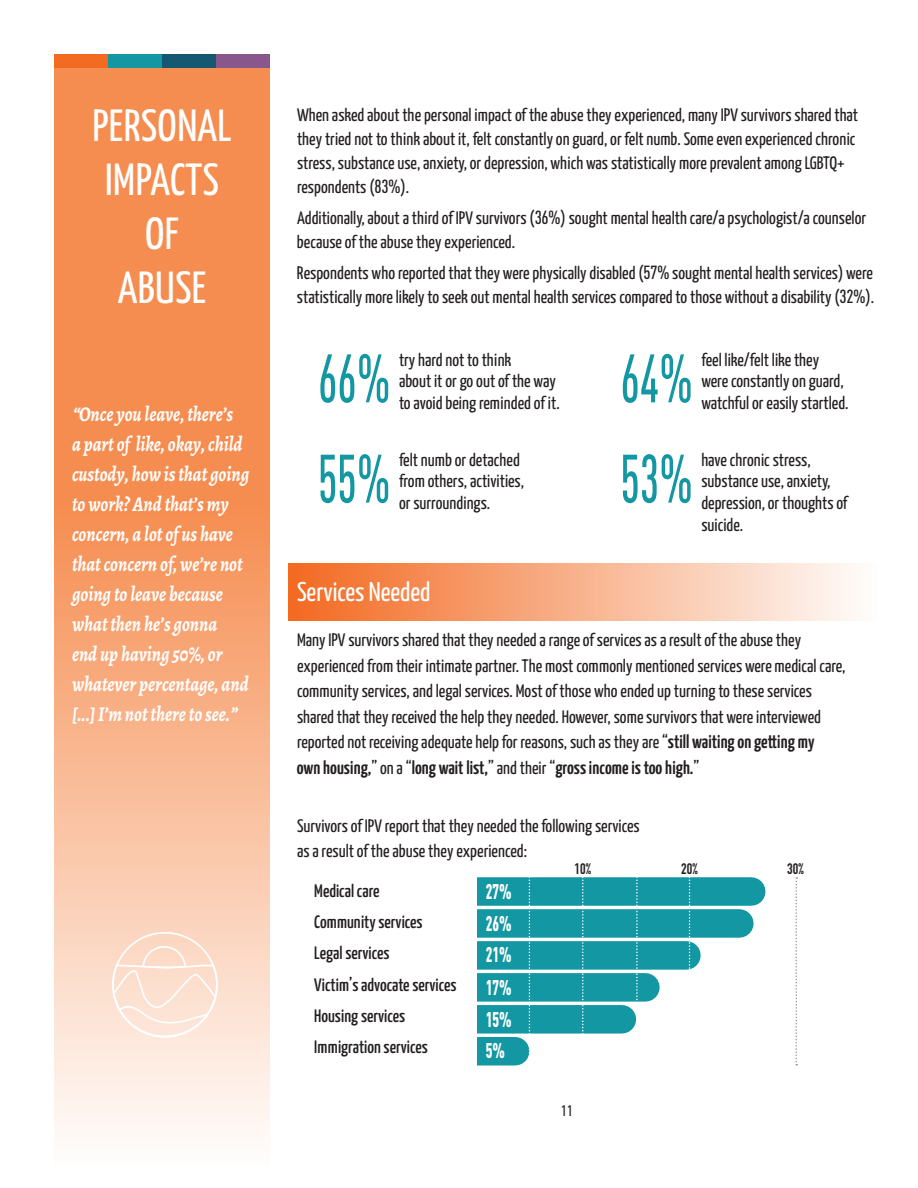
<style>
.page{position:relative;width:918px;height:1188px;background:#fff}
.page>*{position:absolute;margin:0;border:0;box-sizing:border-box;transform-origin:0 0}
.t1{font:500 condensed 67.35px "DIN Pro";color:#1397a2;scale:.75 1}
.t2{font:45px/54px "Yanone Kaffeesatz";letter-spacing:.01em;color:#fff;text-align:center}
.t3{font:27px "Yanone Kaffeesatz";color:#fff}
.t4{font:italic 700 21px/30px "Alegreya";color:#fff;scale:.85 1}
.t5{font:900 condensed 21px/31.8px "DIN Pro";color:#fff;text-align:justify;scale:.75 1}
.t6{font:600 18.75px "Yanone Kaffeesatz";color:#231f20}
.t7{font:18px/21.6px "Yanone Kaffeesatz";color:#231f20}
.t8{font:500 18px/31.2px "Yanone Kaffeesatz";color:#231f20}
.t9{font:700 15px "DIN Condensed";color:#231f20}
.t10{font:500 condensed 15px "DIN Pro";color:#231f20}
.s1{font-family:"DIN Pro";font-weight:500;font-stretch:condensed;font-size:18.75px}
.s2{font-weight:600;font-size:18.75px}
.s3{font-weight:400;font-size:18px}
</style>
<div class="page">
<div style="left:54px;top:54px;width:216px;height:451px;background:#f68d50"></div>
<div style="left:54px;top:502px;width:216px;height:664px;background:linear-gradient(to bottom,#f68c4f,#fefdfd)"></div>
<div style="left:288px;top:564px;width:588px;height:57px;background:linear-gradient(to right,#f36920,#fefdfc)"></div>
<div style="left:54px;top:54px;width:54px;height:14px;background:#f36a21"></div>
<div style="left:108px;top:54px;width:54px;height:14px;background:#1397a2"></div>
<div style="left:162px;top:54px;width:54px;height:14px;background:#145871"></div>
<div style="left:216px;top:54px;width:54px;height:14px;background:#88578b"></div>
<svg style="left:111px;top:945px;width:108px;height:93px;background:#fce3d4"></svg>
<div style="left:477px;top:877px;width:274px;height:29px;background:#1397a2"></div>
<div style="left:477px;top:909px;width:262px;height:29px;background:#1397a2"></div>
<div style="left:477px;top:941px;width:209px;height:29px;background:#1397a2"></div>
<div style="left:477px;top:973px;width:168px;height:29px;background:#1397a2"></div>
<div style="left:477px;top:1005px;width:145px;height:29px;background:#1397a2"></div>
<div style="left:477px;top:1037px;width:38px;height:29px;background:#1397a2"></div>
<svg style="left:582px;top:877px;width:2px;height:157px"></svg>
<svg style="left:529px;top:877px;width:1px;height:177px"></svg>
<svg style="left:689px;top:877px;width:2px;height:93px"></svg>
<svg style="left:636px;top:877px;width:2px;height:143px"></svg>
<svg style="left:796px;top:877px;width:1px;height:189px"></svg>
<h2 class="t2" style="left:92px;top:96px;width:141px">PERSONAL<br>IMPACTS<br>OF<br>ABUSE</h2>
<p class="t4" style="left:72px;top:399px;width:210px">“Once you leave, there’s<br>a part of like, okay, child custody, how is that going to work? And that’s my concern, a lot of us have that concern of, we’re not going to leave because what then he’s gonna<br>end up having 50%, or whatever percentage, and [...] I’m not there to see.”</p>
<p class="t7" style="left:297px;top:102px;width:563px;line-height:24px">When asked about the personal impact of the abuse they experienced, many IPV survivors shared that they tried not to think about it, felt constantly on guard, or felt numb. Some even experienced chronic stress, substance use, anxiety, or depression, which was statistically more prevalent among LGBTQ+ respondents (<span class="s1">83%</span>).</p>
<p class="t7" style="left:297px;top:205px;width:571px;line-height:24px">Additionally, about a third of IPV survivors (<span class="s1">36%</span>) sought mental health care/a psychologist/a counselor because of the abuse they experienced.</p>
<p class="t7" style="left:297px;top:259px;width:579px;line-height:24px">Respondents who reported that they were physically disabled (<span class="s1">57%</span> sought mental health services) were statistically more likely to seek out mental health services compared to those without a disability (<span class="s1">32%</span>).</p>
<p class="t7" style="left:399px;top:348px;width:162px">try hard not to think<br>about it or go out of the way to avoid being reminded of it.</p>
<p class="t7" style="left:701px;top:348px;width:149px">feel like/felt like they were constantly on guard, watchful or easily startled.</p>
<h1 class="t1" style="left:318px;top:329px;width:98px">66%</h1>
<h1 class="t1" style="left:621px;top:329px;width:98px">64%</h1>
<p class="t7" style="left:399px;top:448px;width:127px">felt numb or detached from others, activities, or surroundings.</p>
<p class="t7" style="left:701px;top:448px;width:148px">have chronic stress, substance use, anxiety, depression, or thoughts of suicide.</p>
<h1 class="t1" style="left:318px;top:429px;width:98px">55%</h1>
<h1 class="t1" style="left:621px;top:429px;width:98px">53%</h1>
<h3 class="t3" style="left:297px;top:572px;width:135px">Services Needed</h3>
<p class="t7" style="left:297px;top:626px;width:550px;line-height:25.5px">Many IPV survivors shared that they needed a range of services as a result of the abuse they experienced from their intimate partner. The most commonly mentioned services were medical care, community services, and legal services. Most of those who ended up turning to these services shared that they received the help they needed. However, some survivors that were interviewed reported not receiving adequate help for reasons, such as they are “<span class="s2">still waiting on getting my</span></p>
<p class="t6" style="left:297px;top:754px;width:404px">own housing,<span class="s3">” on a “</span>long wait list,<span class="s3">” and their “</span>gross income is too high.<span class="s3">”</span></p>
<p class="t7" style="left:297px;top:812px;width:344px;line-height:25.5px">Survivors of IPV report that they needed the following services as a result of the abuse they experienced:</p>
<p class="t8" style="left:314px;top:874px;width:144px">Medical care<br>Community services<br>Legal services<br>Victim’s advocate services<br>Housing services<br>Immigration services</p>
<p class="t5" style="left:486px;top:874px;width:36px">27% 26% 21% 17% 15% 5%</p>
<p class="t9" style="left:575px;top:858px;width:18px">10%</p>
<p class="t9" style="left:681px;top:858px;width:18px">20%</p>
<p class="t9" style="left:787px;top:858px;width:18px">30%</p>
<p class="t10" style="left:561px;top:1099px;width:13px">11</p>
</div>
